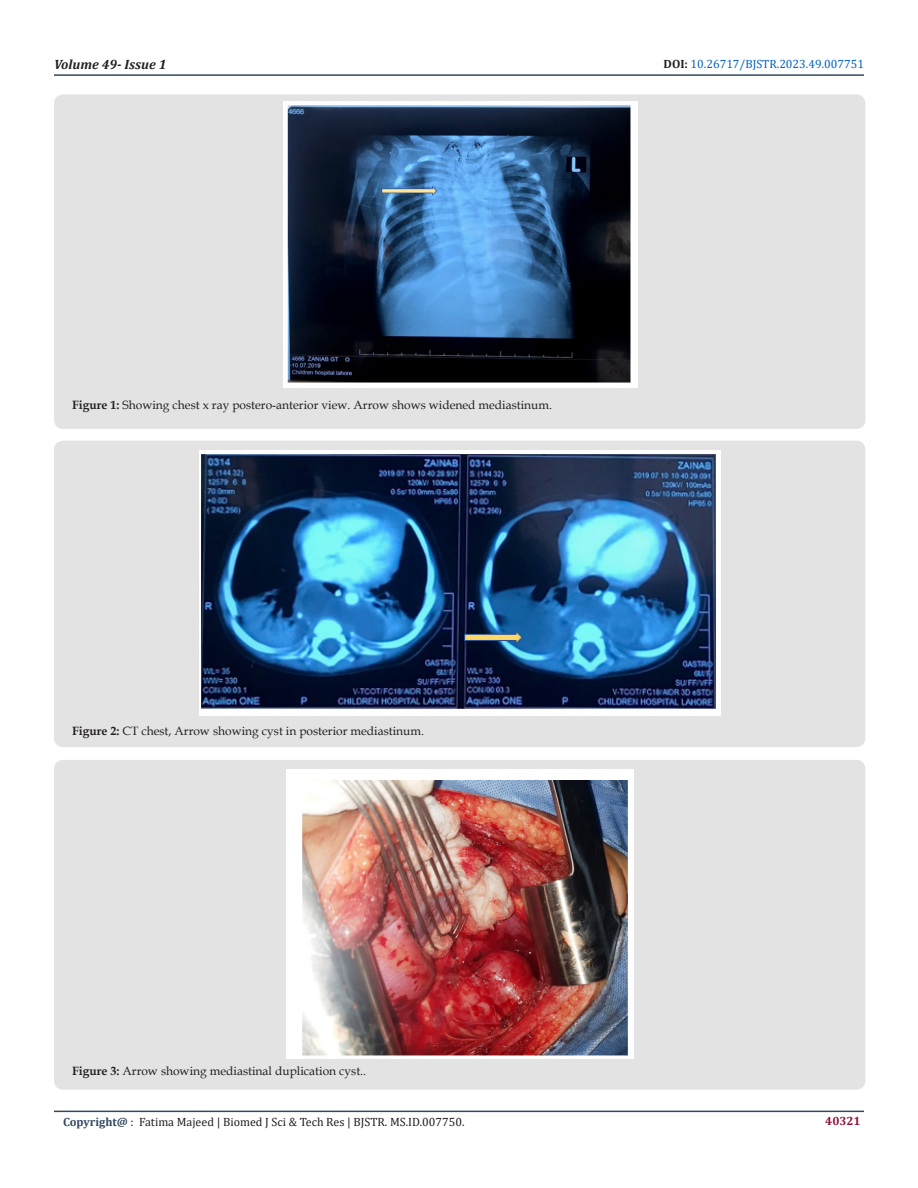
<style>
.page{position:relative;width:918px;height:1188px;background:#fff}
.page>*{position:absolute;margin:0;border:0;box-sizing:border-box;transform-origin:0 0}
.t1{font:italic 700 13.5px "Cambria";color:#231f20}
.t2{font:12px "Book Antiqua";color:#231f20}
.t3{font:12px "Cambria";color:#231f20}
.t4{font:12px "Cambria";color:#0563c1}
.t5{font:700 12px "Cambria";color:#8f133a}
.s1{font-weight:700;color:#231f20}
.s2{font-weight:700}
.s3{font-weight:700;color:#34495e}
</style>
<div class="page">
<hr style="left:54px;top:1111px;width:810px;height:1px;background:#34495e">
<hr style="left:54px;top:74px;width:810px;height:2px;background:#34495e">
<div style="left:54px;top:94px;width:811px;height:335px;background:#e3e3e3;border-radius:9px"></div>
<img style="left:283px;top:102px;width:354px;height:285px">
<div style="left:54px;top:441px;width:811px;height:306px;background:#e3e3e3;border-radius:9px"></div>
<img style="left:200px;top:451px;width:520px;height:264px">
<div style="left:54px;top:760px;width:811px;height:330px;background:#e3e3e3;border-radius:9px"></div>
<img style="left:287px;top:769px;width:346px;height:290px">
<p class="t1" style="left:54px;top:55px;width:114px">Volume 49- Issue 1</p>
<p class="t4" style="left:664px;top:57px;width:202px"><span class="s1">DOI:</span> 10.26717/BJSTR.2023.49.007751</p>
<p class="t2" style="left:72px;top:397px;width:482px"><span class="s2">Figure 1:</span> Showing chest x ray postero-anterior view. Arrow shows widened mediastinum.</p>
<p class="t2" style="left:72px;top:723px;width:354px"><span class="s2">Figure 2:</span> CT chest, Arrow showing cyst in posterior mediastinum.</p>
<p class="t2" style="left:72px;top:1062px;width:296px"><span class="s2">Figure 3:</span> Arrow showing mediastinal duplication cyst..</p>
<p class="t3" style="left:63px;top:1115px;width:403px"><span class="s3">Copyright@</span> : Fatima Majeed | Biomed J Sci &amp; Tech Res | BJSTR. MS.ID.007750.</p>
<p class="t5" style="left:825px;top:1113px;width:37px">40321</p>
</div>
